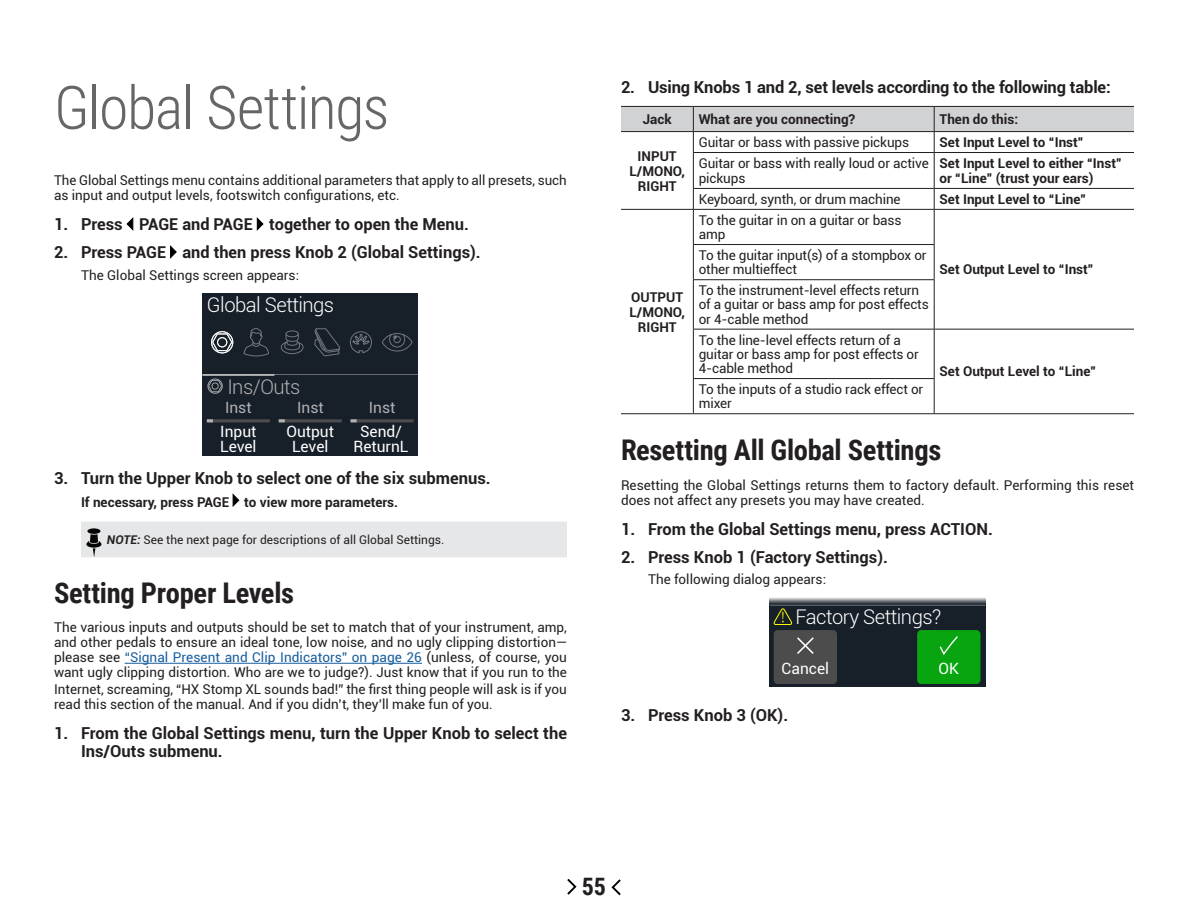
<style>
.page{position:relative;width:1188px;height:918px;background:#fff}
.page>*{position:absolute;margin:0;border:0;box-sizing:border-box;transform-origin:0 0}
._01_LARGE_CHAPTER_HEADER{font:300 60px "Roboto Condensed";letter-spacing:-.025em;color:#666}
._02_Large_Section_Header{font:700 28.5px "Roboto Condensed";letter-spacing:-.01em;color:#231f20}
.t1{font:700 24px "Roboto Condensed";color:#231f20}
.t2{font:300 20.25px "Roboto";letter-spacing:-.025em;color:#fff}
.t3{font:300 20.25px "Roboto";letter-spacing:-.025em;color:#b1b1b1}
.t4{font:700 16.5px/18px "Roboto";color:#231f20}
.t5{font:700 16.35px "Roboto";color:#231f20}
.t6{font:15.6px/15.6px "Roboto";color:#fff;text-align:center}
.t7{font:15.6px "Roboto";color:#b1b1b1}
.Body{font:13.5px/15px "Roboto";color:#231f20}
.Table_Text-Left_Align{font:13.5px/14.2px "Roboto";letter-spacing:-.01em;color:#231f20}
.Table_Text-Left_Align_Bold{font:700 13.5px/15px "Roboto";color:#231f20}
.Body_Indented{font:13.5px "Roboto";color:#231f20}
.Body_Indented_bold{font:700 13.5px "Roboto";color:#231f20}
.Table_Text-Ctr_Align_Bold{font:700 13.5px/15px "Roboto";color:#231f20;text-align:center}
.Notez_Nested{font:12px "Roboto";color:#231f20}
.s1{font-size:16.5px}
.s2{font-size:16.35px}
.s3{font-weight:700;font-style:italic}
.s4{color:#175d9e}
</style>
<div class="page">
<svg style="left:567px;top:879px;width:10px;height:16px"></svg>
<svg style="left:611px;top:879px;width:10px;height:16px"></svg>
<hr style="left:125px;top:663px;width:297px;height:1px;background:#175d9e">
<svg style="left:127px;top:218px;width:7px;height:12px"></svg>
<svg style="left:257px;top:218px;width:7px;height:12px"></svg>
<svg style="left:170px;top:246px;width:7px;height:12px"></svg>
<div style="left:202px;top:294px;width:216px;height:162px;background:#171f29"></div>
<hr style="left:202px;top:374px;width:216px;height:1px;background:#fff">
<svg style="left:281px;top:331px;width:22px;height:23px"></svg>
<svg style="left:244px;top:328px;width:25px;height:28px"></svg>
<svg style="left:314px;top:328px;width:26px;height:28px"></svg>
<svg style="left:350px;top:331px;width:22px;height:22px"></svg>
<svg style="left:382px;top:333px;width:30px;height:18px"></svg>
<hr style="left:351px;top:419px;width:63px;height:3px;background:#4d4d4d">
<hr style="left:279px;top:419px;width:63px;height:3px;background:#4d4d4d">
<svg style="left:279px;top:419px;width:6px;height:3px"></svg>
<hr style="left:207px;top:419px;width:63px;height:3px;background:#4d4d4d">
<svg style="left:207px;top:419px;width:6px;height:3px"></svg>
<svg style="left:351px;top:419px;width:6px;height:3px"></svg>
<svg style="left:212px;top:333px;width:21px;height:18px"></svg>
<div style="left:217px;top:337px;width:10px;height:10px;border:1px solid #fff;border-radius:50%"></div>
<div style="left:211px;top:331px;width:22px;height:22px;border:1px solid #fff;border-radius:50%"></div>
<svg style="left:208px;top:380px;width:14px;height:12px"></svg>
<div style="left:208px;top:379px;width:14px;height:14px;border:1px solid #fff;border-radius:50%"></div>
<hr style="left:202px;top:374px;width:72px;height:2px;background:#ccc">
<svg style="left:233px;top:494px;width:7px;height:13px"></svg>
<div style="left:81px;top:522px;width:486px;height:35px;background:#e6e7e9"></div>
<svg style="left:621px;top:106px;width:513px;height:46px"></svg>
<hr style="left:693px;top:152px;width:241px;height:1px;background:#231f20">
<hr style="left:693px;top:153px;width:1px;height:35px;background:#231f20">
<hr style="left:934px;top:152px;width:200px;height:1px;background:#231f20">
<hr style="left:934px;top:153px;width:1px;height:35px;background:#231f20">
<hr style="left:693px;top:188px;width:241px;height:1px;background:#231f20">
<svg style="left:693px;top:189px;width:1px;height:20px"></svg>
<hr style="left:934px;top:188px;width:200px;height:1px;background:#231f20">
<svg style="left:934px;top:189px;width:1px;height:20px"></svg>
<hr style="left:621px;top:209px;width:72px;height:1px;background:#231f20">
<hr style="left:693px;top:209px;width:241px;height:1px;background:#231f20">
<hr style="left:693px;top:210px;width:1px;height:34px;background:#231f20">
<hr style="left:934px;top:209px;width:200px;height:1px;background:#231f20">
<hr style="left:934px;top:210px;width:1px;height:34px;background:#231f20">
<hr style="left:693px;top:244px;width:242px;height:1px;background:#231f20">
<hr style="left:693px;top:245px;width:1px;height:34px;background:#231f20">
<hr style="left:934px;top:245px;width:1px;height:34px;background:#231f20">
<hr style="left:693px;top:279px;width:242px;height:1px;background:#231f20">
<hr style="left:693px;top:280px;width:1px;height:49px;background:#231f20">
<hr style="left:934px;top:280px;width:1px;height:49px;background:#231f20">
<hr style="left:693px;top:329px;width:241px;height:1px;background:#231f20">
<hr style="left:693px;top:329px;width:1px;height:49px;background:#231f20">
<hr style="left:934px;top:329px;width:200px;height:1px;background:#231f20">
<hr style="left:934px;top:329px;width:1px;height:49px;background:#231f20">
<hr style="left:693px;top:378px;width:242px;height:1px;background:#231f20">
<hr style="left:693px;top:379px;width:1px;height:34px;background:#231f20">
<hr style="left:934px;top:379px;width:1px;height:34px;background:#231f20">
<hr style="left:621px;top:413px;width:72px;height:1px;background:#231f20">
<hr style="left:693px;top:413px;width:241px;height:1px;background:#231f20">
<hr style="left:934px;top:413px;width:200px;height:1px;background:#231f20">
<svg style="left:770px;top:597px;width:216px;height:89px"></svg>
<hr style="left:770px;top:605px;width:216px;height:1px;background:#fff">
<div style="left:774px;top:630px;width:63px;height:54px;background:#4c4c4c;border-radius:4px"></div>
<div style="left:917px;top:630px;width:63px;height:54px;background:#09a510;border-radius:4px"></div>
<svg style="left:940px;top:636px;width:18px;height:19px"></svg>
<svg style="left:797px;top:637px;width:17px;height:17px"></svg>
<svg style="left:774px;top:608px;width:18px;height:17px"></svg>
<p class="_01_LARGE_CHAPTER_HEADER" style="left:54px;top:66px;width:337px">Global Settings</p>
<p class="Body" style="left:54px;top:172px;width:514px">The Global Settings menu contains additional parameters that apply to all presets, such as input and output levels, footswitch configurations, etc.</p>
<p class="t5" style="left:54px;top:213px;width:416px"><span class="s1">1. Press</span> PAGE and PAGE together to <span class="s1">open the Menu.</span></p>
<p class="t4" style="left:54px;top:243px;width:428px">2. Press <span class="s2">PAGE and then p</span>ress Knob 2 (Global Settings).</p>
<p class="Body_Indented" style="left:81px;top:266px;width:220px">The Global Settings screen appears:</p>
<p class="t2" style="left:207px;top:291px;width:129px">Global Settings</p>
<p class="t3" style="left:227px;top:372px;width:75px">Ins/Outs</p>
<p class="t7" style="left:225px;top:397px;width:28px">Inst</p>
<p class="t7" style="left:297px;top:397px;width:28px">Inst</p>
<p class="t7" style="left:369px;top:397px;width:28px">Inst</p>
<p class="t6" style="left:220px;top:423px;width:38px;text-align:left">Input<br>Level</p>
<p class="t6" style="left:286px;top:423px;width:49px">Output<br>Level</p>
<p class="t6" style="left:353px;top:423px;width:56px">Send/<br>ReturnL</p>
<p class="t4" style="left:54px;top:468px;width:438px">3. Turn the Upper Knob to select one of the six submenus.</p>
<p class="Body_Indented_bold" style="left:81px;top:492px;width:319px">If necessary, press PAGE to view more parameters.</p>
<p class="Notez_Nested" style="left:107px;top:531px;width:339px"><span class="s3">NOTE:</span> See the next page for descriptions of all Global Settings.</p>
<p class="_02_Large_Section_Header" style="left:54px;top:572px;width:242px">Setting Proper Levels</p>
<p class="Body" style="left:54px;top:619px;width:515px;text-align:justify">The various inputs and outputs should be set to match that of your instrument, amp, and other pedals to ensure an ideal tone, low noise, and no ugly clipping distortion— please see <span class="s4">“Signal Present and Clip Indicators” on page 26</span> (unless, of course, you want ugly clipping distortion. Who are we to judge?). Just know that if you run to the</p>
<p class="Body" style="left:54px;top:681px;width:514px">Internet, screaming, “HX Stomp XL sounds bad!” the first thing people will ask is if you read this section of the manual. And if you didn’t, they’ll make fun of you.</p>
<p class="t4" style="left:81px;top:724px;width:487px;text-indent:-27px">1. From the Global Settings menu, turn the Upper Knob to select the<br>Ins/Outs submenu.</p>
<p class="t4" style="left:621px;top:78px;width:491px">2. Using Knobs 1 and 2, set levels according to the following table:</p>
<p class="Table_Text-Left_Align_Bold" style="left:643px;top:111px;width:30px">Jack</p>
<p class="Table_Text-Left_Align_Bold" style="left:699px;top:111px;width:158px">What are you connecting?</p>
<p class="Table_Text-Left_Align_Bold" style="left:940px;top:111px;width:80px">Then do this:</p>
<p class="Table_Text-Ctr_Align_Bold" style="left:629px;top:148px;width:57px">INPUT<br>L/MONO,<br>RIGHT</p>
<p class="Table_Text-Left_Align" style="left:699px;top:135px;width:212px">Guitar or bass with passive pickups</p>
<p class="Table_Text-Left_Align_Bold" style="left:940px;top:134px;width:146px">Set Input Level to “Inst”</p>
<p class="Table_Text-Left_Align" style="left:699px;top:156px;width:232px">Guitar or bass with really loud or active pickups</p>
<p class="Table_Text-Left_Align_Bold" style="left:940px;top:155px;width:184px">Set Input Level to either “Inst” or “Line” (trust your ears)</p>
<p class="Table_Text-Left_Align" style="left:699px;top:192px;width:203px">Keyboard, synth, or drum machine</p>
<p class="Table_Text-Left_Align_Bold" style="left:940px;top:191px;width:148px">Set Input Level to “Line”</p>
<p class="Table_Text-Ctr_Align_Bold" style="left:629px;top:289px;width:57px">OUTPUT<br>L/MONO,<br>RIGHT</p>
<p class="Table_Text-Left_Align" style="left:699px;top:212px;width:204px">To the guitar in on a guitar or bass amp</p>
<p class="Table_Text-Left_Align" style="left:699px;top:248px;width:229px">To the guitar input(s) of a stompbox or other multieffect</p>
<p class="Table_Text-Left_Align" style="left:699px;top:283px;width:231px">To the instrument-level effects return of a guitar or bass amp for post effects or 4-cable method</p>
<p class="Table_Text-Left_Align" style="left:699px;top:332px;width:222px">To the line-level effects return of a guitar or bass amp for post effects or<br>4-cable method</p>
<p class="Table_Text-Left_Align_Bold" style="left:940px;top:261px;width:156px">Set Output Level to “Inst”</p>
<p class="Table_Text-Left_Align_Bold" style="left:940px;top:364px;width:158px">Set Output Level to “Line”</p>
<p class="Table_Text-Left_Align" style="left:699px;top:382px;width:226px">To the inputs of a studio rack effect or mixer</p>
<p class="_02_Large_Section_Header" style="left:621px;top:430px;width:322px">Resetting All Global Settings</p>
<p class="Body" style="left:621px;top:477px;width:515px">Resetting the Global Settings returns them to factory default. Performing this reset does not affect any presets you may have created.</p>
<p class="t4" style="left:621px;top:519px;width:373px">1. From the Global Settings menu, press ACTION.</p>
<p class="t4" style="left:621px;top:547px;width:268px">2. Press Knob 1 (Factory Settings).</p>
<p class="Body_Indented" style="left:648px;top:570px;width:180px">The following dialog appears:</p>
<p class="t2" style="left:796px;top:603px;width:147px">Factory Settings?</p>
<p class="t6" style="left:782px;top:660px;width:49px">Cancel</p>
<p class="t6" style="left:939px;top:660px;width:22px">OK</p>
<p class="t4" style="left:621px;top:706px;width:169px">3. Press Knob 3 (OK).</p>
<h3 class="t1" style="left:582px;top:870px;width:26px">55</h3>
</div>
